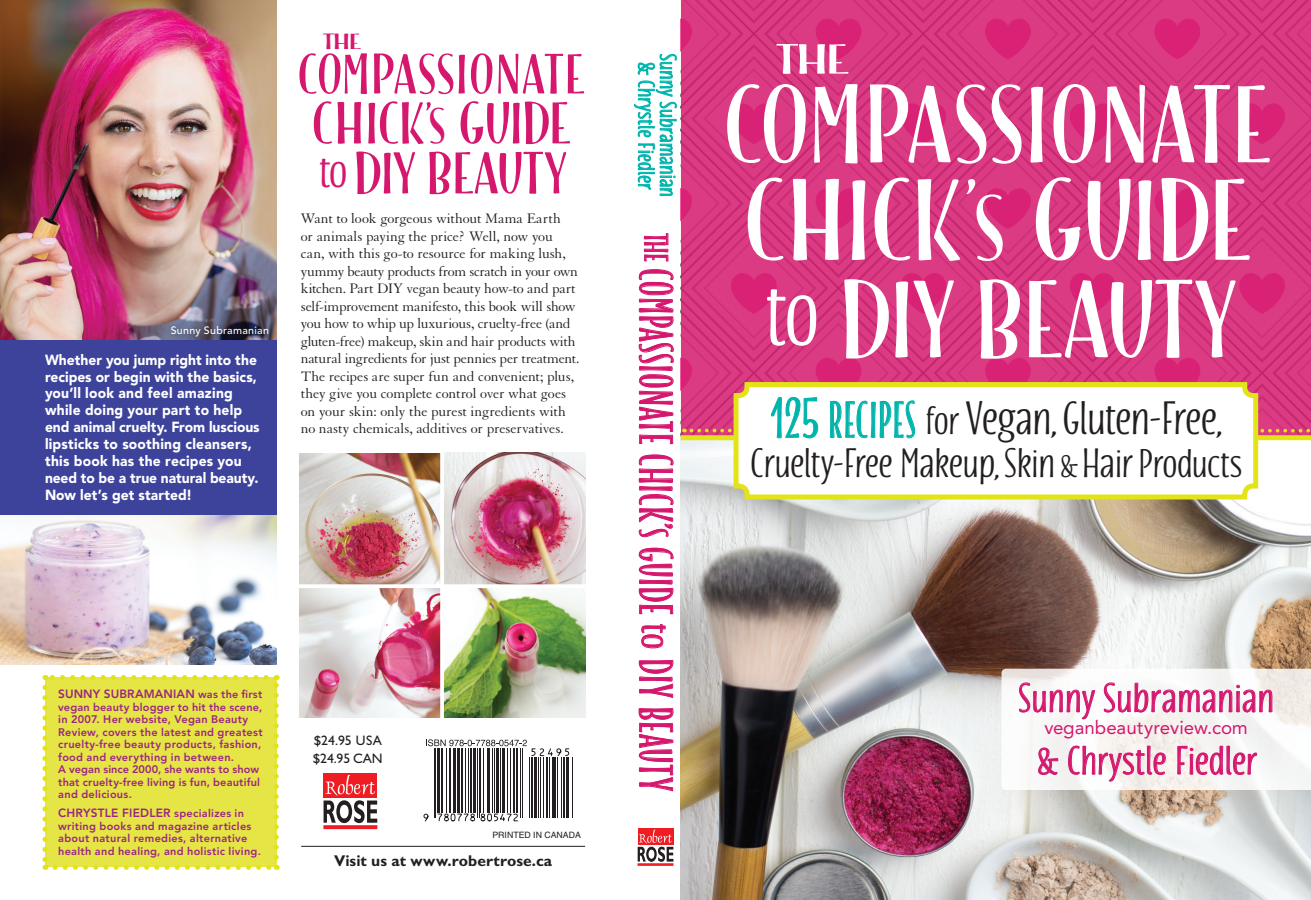
<style>
.page{position:relative;width:1311px;height:900px;background:#fff}
.page>*{position:absolute;margin:0;border:0;box-sizing:border-box;transform-origin:0 0}
.t1{font:900 101px "Blend Caps";letter-spacing:-.045em;color:#fff;scale:1.06 1}
.t2{font:900 96.38px "Blend Caps";letter-spacing:-.025em;color:#fff;scale:1.06 1}
.t3{font:900 96px "Blend Caps";letter-spacing:-.03em;color:#fff;scale:1.04 1}
.t4{font:900 51.75px "Blend Caps";letter-spacing:-.035em;color:#d5176e;scale:1.06 1}
.t5{font:900 49.25px "Blend Caps";letter-spacing:-.02em;color:#d5176e;scale:1.04 1}
.t6{font:700 41.62px "Blend Caps Condensed";color:#d5176e;scale:1.08 1}
.t7{font:700 41.25px "Blend";letter-spacing:-.03em;color:#231f20}
.t8{font:900 36.75px "Blend Caps";color:#fff;scale:1.64 1}
.t9{font:700 36.25px "Blend";letter-spacing:-.025em;color:#231f20}
.t10{font:700 35.62px "Blend";letter-spacing:-.005em;color:#d5176e}
.t11{font:700 35px "Blend";letter-spacing:-.005em;color:#d5176e}
.t12{font:700 20px/21.9px "Blend";letter-spacing:-.005em;color:#00b5ac;text-align:center}
.t13{font:900 19.25px "Blend Caps";color:#d5176e;scale:1.64 1}
.t14{font:18.75px "Avenir";color:#d5176e}
.t15{font:700 15.62px "M Gill Sans";letter-spacing:.005em;color:#231f20}
.main_paragraph{font:15px/17.5px "Granjon LT Std";letter-spacing:-.01em;color:#231f20}
.feature_tagline{font:900 14.5px/16.9px "Avenir LT Std";letter-spacing:.01em;color:#fff;scale:.95 1}
.t16{font:13.75px "M Gill Sans";color:#231f20}
.author_bio{font:800 11.88px "Avenir";letter-spacing:.01em;color:#9b2484}
.author_bio-2{font:800 11px/12.5px "Avenir";letter-spacing:.025em;color:#9b2484}
.author_bio-3{font:500 10.62px "Avenir";letter-spacing:.03em;color:#fff}
.t17{font:8.75px "Helvetica";color:#231f20}
.s1{font-size:61.12px}
.s2{font-size:43.75px}
.s3{font-family:"Blend";font-weight:700;font-size:42px}
.s4{font-size:11px}
.s5{font-size:29.38px}
.s6{font-size:39.25px}
.s7{font-size:35.25px}
.s8{font-family:"Blend";font-size:34.25px}
.s9{font-size:110.5px}
.s10{font-size:80.5px}
.s11{font-family:"Blend";font-weight:700;font-size:82.5px}
.s12{font-family:"Blend Caps Condensed";font-size:50px;color:#00b5ac}
.s13{font-family:"Blend Caps Condensed";font-size:45px;color:#00b5ac}
.s14{font-size:35px}
.s15{font-size:37.5px}
.s16{font-size:32.5px}
.s17{font-size:27.5px}
</style>
<div class="page">
<img style="left:0;top:515px;width:276px;height:150px">
<div style="left:637px;top:828px;width:36px;height:17px;background:#ee1d23"></div>
<svg style="left:637px;top:830px;width:36px;height:32px"></svg>
<hr style="left:637px;top:863px;width:36px;height:3px;background:#ee1d23">
<svg style="left:634px;top:54px;width:43px;height:142px"></svg>
<svg style="left:644px;top:233px;width:24px;height:28px"></svg>
<svg style="left:639px;top:270px;width:34px;height:174px"></svg>
<svg style="left:639px;top:455px;width:34px;height:82px"></svg>
<svg style="left:639px;top:548px;width:34px;height:66px"></svg>
<svg style="left:642px;top:624px;width:23px;height:24px"></svg>
<svg style="left:639px;top:660px;width:34px;height:38px"></svg>
<svg style="left:639px;top:709px;width:34px;height:82px"></svg>
<img style="left:0;top:0;width:276px;height:341px">
<div style="left:323px;top:773px;width:54px;height:25px;background:#ee1d23"></div>
<svg style="left:323px;top:775px;width:54px;height:48px"></svg>
<svg style="left:323px;top:825px;width:54px;height:4px"></svg>
<hr style="left:572px;top:757px;width:1px;height:61px;background:#231f20">
<svg style="left:423px;top:739px;width:147px;height:83px"></svg>
<hr style="left:301px;top:846px;width:284px;height:1px;background:#231f20">
<div style="left:0;top:341px;width:276px;height:174px;background:#3d439b"></div>
<div style="left:45px;top:678px;width:231px;height:189px;background:#e5e546"></div>
<svg style="left:42px;top:687px;width:5px;height:183px"></svg>
<svg style="left:55px;top:865px;width:222px;height:5px"></svg>
<svg style="left:274px;top:675px;width:5px;height:182px"></svg>
<svg style="left:45px;top:675px;width:221px;height:5px"></svg>
<img style="left:299px;top:453px;width:286px;height:265px">
<svg style="left:299px;top:584px;width:286px;height:4px"></svg>
<svg style="left:440px;top:453px;width:4px;height:265px"></svg>
<div style="left:167px;top:322px;width:110px;height:23px;background:#231f20;opacity:.6"></div>
<svg style="left:681px;top:0;width:630px;height:435px;fill:#db3b83"></svg>
<img style="left:681px;top:440px;width:630px;height:460px">
<svg style="left:1001px;top:669px;width:310px;height:121px"></svg>
<div style="left:681px;top:435px;width:630px;height:5px;background:#e2e318"></div>
<svg style="left:1260px;top:429px;width:51px;height:4px"></svg>
<svg style="left:731px;top:380px;width:529px;height:122px"></svg>
<svg style="left:691px;top:397px;width:127px;height:42px"></svg>
<svg style="left:830px;top:400px;width:85px;height:38px"></svg>
<p class="author_bio-3" style="left:171px;top:324px;width:100px">Sunny Subramanian</p>
<p class="feature_tagline" style="left:45px;top:351px;width:227px">Whether you jump right into the recipes or begin with the basics, you’ll look and feel amazing while doing your part to help end animal cruelty. From luscious lipsticks to soothing cleansers, this book has the recipes you need to be a true natural beauty.<br>Now let’s get started!</p>
<p class="t13" style="left:322px;top:30px;width:25px">THE</p>
<p class="t5" style="left:296px;top:45px;width:278px">COMPASSIONATE</p>
<p class="t4" style="left:311px;top:93px;width:247px">CHICK<span class="s1">’</span><span class="s2">S</span> GUIDE</p>
<p class="t4" style="left:319px;top:143px;width:236px"><span class="s3">to</span> DIY BEAUTY</p>
<p class="main_paragraph" style="left:301px;top:210px;width:280px">Want to look gorgeous without Mama Earth<br>or animals paying the price? Well, now you can, with this go-to resource for making lush, yummy beauty products from scratch in your own kitchen. Part DIY vegan beauty how-to and part self-improvement manifesto, this book will show you how to whip up luxurious, cruelty-free (and gluten-free) makeup, skin and hair products with natural ingredients for just pennies per treatment.<br>The recipes are super fun and convenient; plus, they give you complete control over what goes on your skin: only the purest ingredients with no nasty chemicals, additives or preservatives.</p>
<p class="author_bio" style="left:58px;top:687px;width:206px">SUNNY SUBRAMANIAN <span class="s4">was the first</span></p>
<p class="author_bio-2" style="left:58px;top:700px;width:206px">vegan beauty blogger to hit the scene, in 2007. Her website, Vegan Beauty Review, covers the latest and greatest cruelty-free beauty products, fashion, food and everything in between.<br>A vegan since 2000, she wants to show that cruelty-free living is fun, beautiful and delicious.</p>
<p class="author_bio" style="left:58px;top:806px;width:187px">CHRYSTLE FIEDLER <span class="s4">specializes in</span></p>
<p class="author_bio-2" style="left:58px;top:820px;width:204px">writing books and magazine articles about natural remedies, alternative health and healing, and holistic living.</p>
<p class="t16" style="left:314px;top:733px;width:70px">$24.95 USA</p>
<p class="t16" style="left:313px;top:751px;width:71px">$24.95 CAN</p>
<p class="t17" style="left:492px;top:830px;width:90px">PRINTED IN CANADA</p>
<p class="t15" style="left:334px;top:852px;width:220px">Visit us at www.robertrose.ca</p>
<p class="t12" style="left:679px;top:53px;width:145px;rotate:90deg">Sunny Subramanian &amp; Chrystle Fiedler</p>
<p class="t6" style="left:680px;top:234px;width:517px;rotate:90deg"><span class="s5">THE</span> COMPASSIONATE CHICK<span class="s6">’</span><span class="s7">S</span> GUIDE <span class="s8">to</span> DIY BEAUTY</p>
<p class="t8" style="left:775px;top:37px;width:47px">THE</p>
<p class="t3" style="left:721px;top:68px;width:530px">COMPASSIONATE</p>
<p class="t1" style="left:741px;top:160px;width:482px">CHICK<span class="s9">’</span><span class="s10">S</span> GUIDE</p>
<p class="t2" style="left:764px;top:263px;width:448px"><span class="s11">to</span> DIY BEAUTY</p>
<p class="t7" style="left:770px;top:393px;width:453px"><span class="s12">125</span> <span class="s13">RECIPES</span> <span class="s14">for</span> Vegan<span class="s15">,</span> Gluten-Free<span class="s15">,</span></p>
<p class="t9" style="left:749px;top:441px;width:495px">Cruelty-Free Makeup<span class="s16">,</span> Skin<span class="s17">&amp;</span> Hair <span class="s14">Products</span></p>
<p class="t10" style="left:1017px;top:676px;width:258px">Sunny Subramanian</p>
<p class="t14" style="left:1044px;top:717px;width:205px">veganbeautyreview.com</p>
<p class="t11" style="left:1035px;top:739px;width:223px"><span class="s16">&amp;</span> Chrystle Fiedler</p>
</div>
